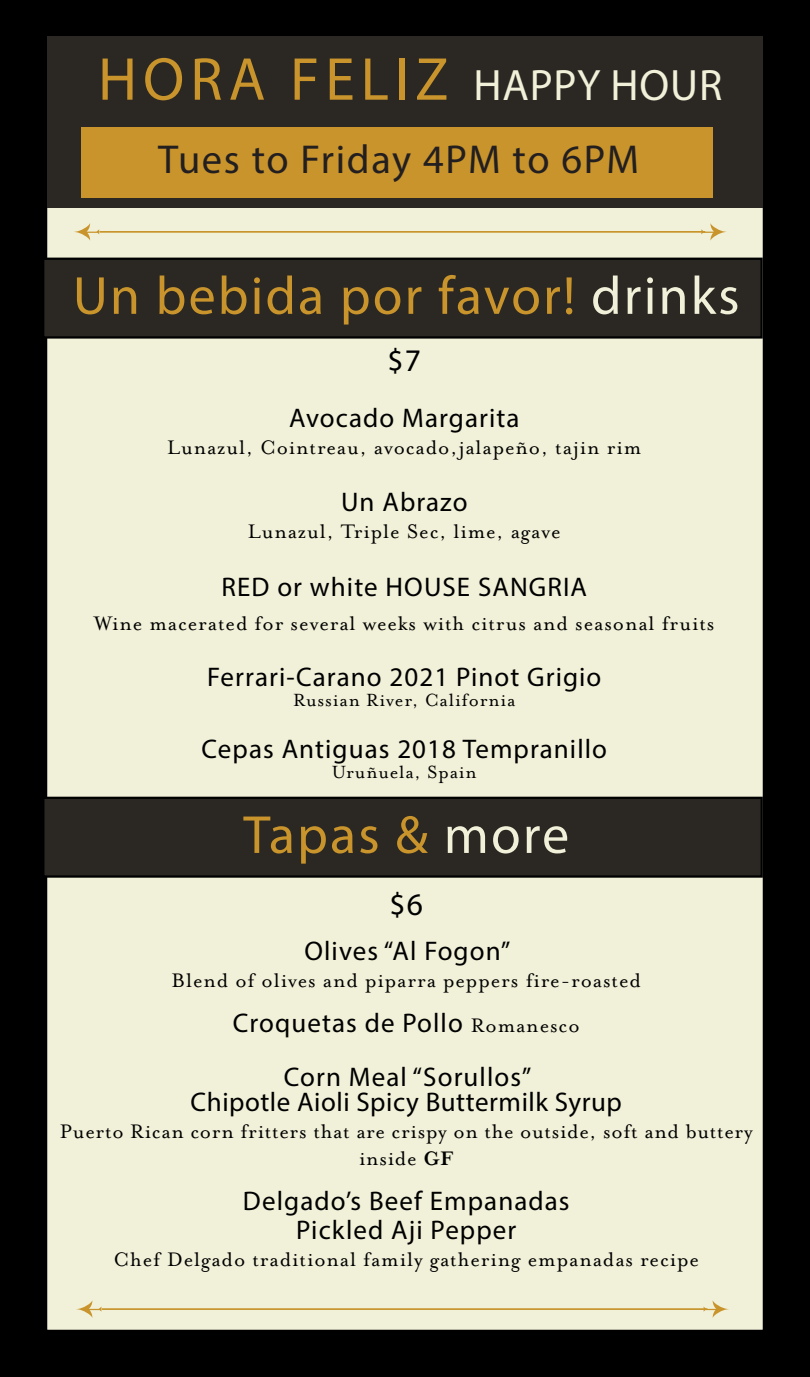
<style>
.page{position:relative;width:810px;height:1377px;background:#fff}
.page>*{position:absolute;margin:0;border:0;box-sizing:border-box;transform-origin:0 0}
.t1{font:60.98px "Myriad Pro";letter-spacing:.1em;color:#c8942b}
.t2{font:54px "Myriad Pro";letter-spacing:.04em;color:#c8942b}
.t3{font:40.5px "Myriad Pro";letter-spacing:.035em;color:#231f20}
.t4{font:31.5px "Myriad Pro";color:#000}
.t5{font:27px/29.2px "Myriad Pro";letter-spacing:.04em;color:#000;text-align:center}
.t6{font:27px/24.8px "Myriad Pro";letter-spacing:.02em;color:#000;text-align:center}
.t7{font:22.5px/27px "Mrs Eaves OT";letter-spacing:.04em;color:#000;text-align:center}
.t8{font:20.25px "Mrs Eaves OT";letter-spacing:.04em;color:#000}
.s1{font-size:44.1px;color:#f1f0d8}
.s2{color:#f1f0d8}
.s3{font-family:"Mrs Eaves OT";font-size:22.5px}
.s4{font-weight:700}
</style>
<div class="page">
<div style="left:24px;top:24px;width:762px;height:1329px;background:#f1f0d8"></div>
<div style="left:0;top:0;width:810px;height:1377px;border:47px solid #000"></div>
<svg style="left:703px;top:1301px;width:26px;height:17px"></svg>
<svg style="left:77px;top:1301px;width:25px;height:17px"></svg>
<hr style="left:102px;top:1308px;width:605px;height:2px;background:#c8942b">
<svg style="left:701px;top:223px;width:25px;height:17px"></svg>
<svg style="left:74px;top:223px;width:25px;height:17px"></svg>
<hr style="left:99px;top:231px;width:606px;height:2px;background:#c8942b">
<div style="left:47px;top:37px;width:716px;height:171px;background:#2b2824"></div>
<div style="left:81px;top:127px;width:632px;height:71px;background:#c8942b"></div>
<div style="left:42px;top:258px;width:721px;height:81px;background:#2b2824;border:2px solid #000"></div>
<div style="left:42px;top:797px;width:721px;height:81px;background:#2b2824;border:2px solid #000"></div>
<p class="t1" style="left:98px;top:42px;width:626px">HORA FELIZ <span class="s1">HAPPY HOUR</span></p>
<p class="t3" style="left:158px;top:135px;width:483px">Tues to Friday 4PM to 6PM</p>
<p class="t2" style="left:73px;top:262px;width:668px">Un bebida por favor! <span class="s2">drinks</span></p>
<p class="t4" style="left:388px;top:341px;width:35px">$7</p>
<p class="t5" style="left:289px;top:403px;width:232px">Avocado Margarita</p>
<p class="t7" style="left:167px;top:434px;width:476px">Lunazul, Cointreau, avocado,jalapeño, tajin rim</p>
<p class="t5" style="left:341px;top:487px;width:128px">Un Abrazo</p>
<p class="t7" style="left:248px;top:517px;width:314px">Lunazul, Triple Sec, lime, agave</p>
<p class="t5" style="left:222px;top:572px;width:367px">RED or white HOUSE SANGRIA</p>
<p class="t7" style="left:94px;top:610px;width:622px">Wine macerated for several weeks with citrus and seasonal fruits</p>
<p class="t5" style="left:207px;top:662px;width:396px">Ferrari-Carano 2021 Pinot Grigio</p>
<p class="t8" style="left:293px;top:689px;width:224px">Russian River, California</p>
<p class="t5" style="left:202px;top:734px;width:407px">Cepas Antiguas 2018 Tempranillo</p>
<p class="t8" style="left:332px;top:761px;width:146px">Uruñuela, Spain</p>
<p class="t2" style="left:243px;top:802px;width:327px">Tapas &amp; <span class="s2">more</span></p>
<p class="t4" style="left:390px;top:885px;width:35px">$6</p>
<p class="t5" style="left:304px;top:936px;width:207px">Olives “Al Fogon”</p>
<p class="t7" style="left:172px;top:967px;width:471px">Blend of olives and piparra peppers fire-roasted</p>
<p class="t5" style="left:233px;top:1008px;width:348px">Croquetas de Pollo <span class="s3">Romanesco</span></p>
<p class="t6" style="left:191px;top:1064px;width:433px">Corn Meal “Sorullos”<br>Chipotle Aioli Spicy Buttermilk Syrup</p>
<p class="t7" style="left:60px;top:1117px;width:694px">Puerto Rican corn fritters that are crispy on the outside, soft and buttery inside <span class="s4">GF</span></p>
<p class="t5" style="left:243px;top:1185px;width:328px">Delgado’s Beef Empanadas<br>Pickled Aji Pepper</p>
<p class="t7" style="left:114px;top:1246px;width:587px">Chef Delgado traditional family gathering empanadas recipe</p>
</div>
